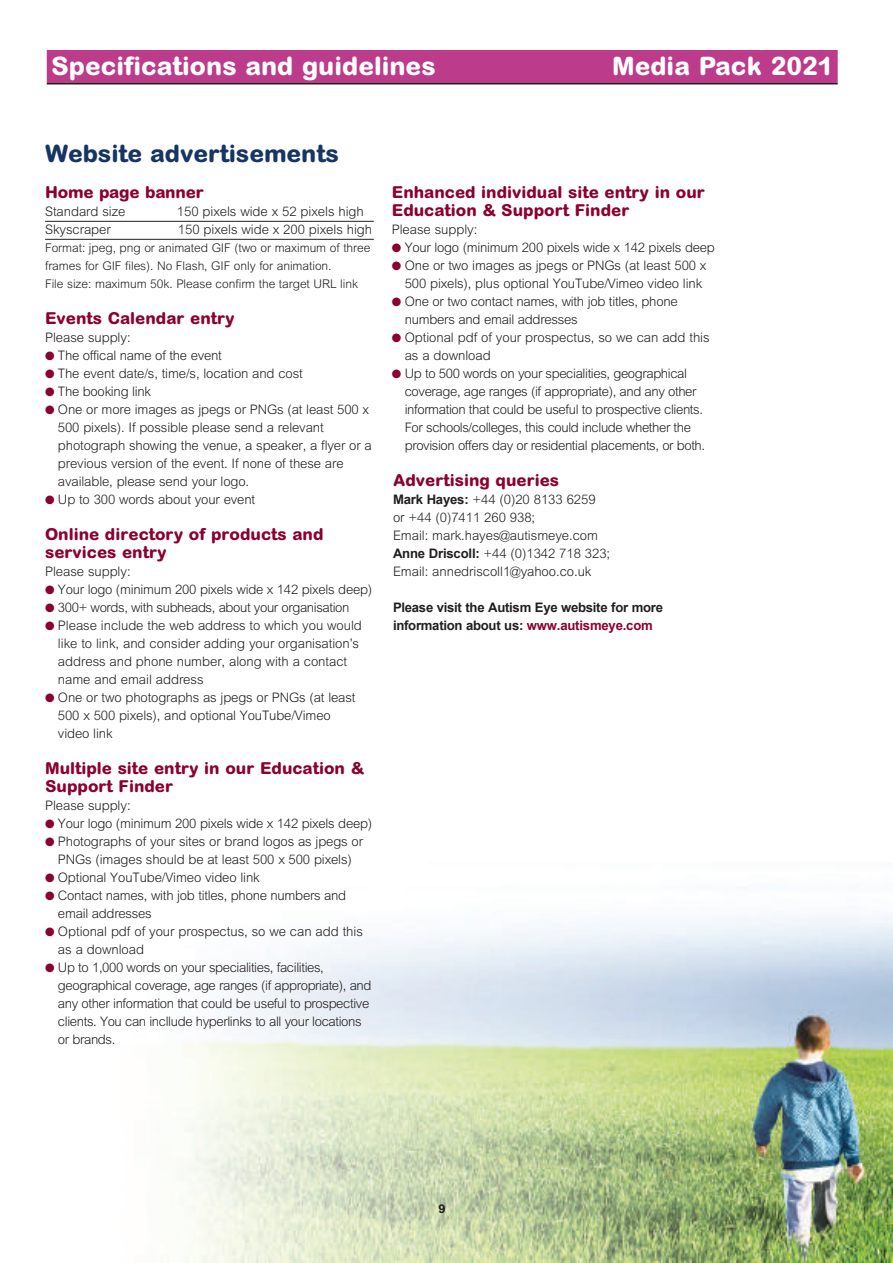
<style>
.page{position:relative;width:893px;height:1263px;background:#fff}
.page>*{position:absolute;margin:0;border:0;box-sizing:border-box;transform-origin:0 0}
.t1{font:800 25.5px "Arial Rounded MT";color:#fff}
.t2{font:800 24px "Arial Rounded MT";letter-spacing:-.005em;color:#163565}
.t3{font:800 16.5px/18px "Arial Rounded MT";color:#8b012f}
.t4{font:300 13.2px/18px "Arial";letter-spacing:-.01em;color:#231f20}
.t5{font:300 13.2px "Arial";letter-spacing:-.03em;color:#231f20}
.t6{font:700 13.2px/18px "Arial";letter-spacing:-.02em;color:#231f20}
.t7{font:300 12px/18px "Arial";letter-spacing:-.005em;color:#231f20}
.t8{font:800 12px "Arial Rounded MT";color:#231f20}
.s1{font-family:"font 00000000269 f 0482";font-weight:400;font-size:12px;color:#8b012f}
.s2{font-weight:700}
.s3{color:#8b012f}
</style>
<div class="page">
<img style="left:180px;top:915px;width:713px;height:348px">
<div style="left:47px;top:50px;width:791px;height:33px;background:#bc3c8b"></div>
<hr style="left:47px;top:83px;width:791px;height:1px;background:#231f20">
<hr style="left:45px;top:221px;width:329px;height:1px;background:#231f20">
<hr style="left:45px;top:239px;width:329px;height:1px;background:#231f20">
<h1 class="t1" style="left:51px;top:50px;width:386px">Specifications and guidelines</h1>
<h1 class="t1" style="left:612px;top:50px;width:223px">Media Pack 2021</h1>
<h2 class="t2" style="left:45px;top:139px;width:295px">Website advertisements</h2>
<p class="t3" style="left:45px;top:183px;width:160px">Home page banner</p>
<p class="t4" style="left:45px;top:202px;width:82px">Standard size</p>
<p class="t4" style="left:177px;top:202px;width:188px">150 pixels wide x 52 pixels high</p>
<p class="t4" style="left:45px;top:220px;width:67px">Skyscraper</p>
<p class="t4" style="left:178px;top:220px;width:196px">150 pixels wide x 200 pixels high</p>
<p class="t7" style="left:45px;top:239px;width:327px">Format: jpeg, png or animated GIF (two or maximum of three frames for GIF files). No Flash, GIF only for animation.<br>File size: maximum 50k. Please confirm the target URL link</p>
<p class="t3" style="left:45px;top:309px;width:191px">Events Calendar entry</p>
<p class="t4" style="left:45px;top:328px;width:87px">Please supply:</p>
<p class="t4" style="left:45px;top:346px;width:178px"><span class="s1">l</span> The offical name of the event</p>
<p class="t4" style="left:45px;top:364px;width:259px"><span class="s1">l</span> The event date/s, time/s, location and cost</p>
<p class="t4" style="left:45px;top:382px;width:108px"><span class="s1">l</span> The booking link</p>
<p class="t4" style="left:45px;top:400px;width:326px"><span class="s1">l</span> One or more images as jpegs or PNGs (at least 500 x</p>
<p class="t4" style="left:58px;top:418px;width:267px">500 pixels). If possible please send a relevant</p>
<p class="t4" style="left:58px;top:436px;width:315px">photograph showing the venue, a speaker, a flyer or a</p>
<p class="t4" style="left:58px;top:454px;width:287px">previous version of the event. If none of these are</p>
<p class="t4" style="left:58px;top:472px;width:193px">available, please send your logo.</p>
<p class="t4" style="left:45px;top:490px;width:212px"><span class="s1">l</span> Up to 300 words about your event</p>
<p class="t3" style="left:45px;top:525px;width:280px">Online directory of products and services entry</p>
<p class="t4" style="left:45px;top:562px;width:87px">Please supply:</p>
<p class="t4" style="left:45px;top:580px;width:329px"><span class="s1">l</span> Your logo (minimum 200 pixels wide x 142 pixels deep)</p>
<p class="t5" style="left:45px;top:600px;width:306px"><span class="s1">l</span> 300+ words, with subheads, about your organisation</p>
<p class="t4" style="left:45px;top:616px;width:318px"><span class="s1">l</span> Please include the web address to which you would</p>
<p class="t4" style="left:58px;top:634px;width:303px">like to link, and consider adding your organisation’s</p>
<p class="t4" style="left:58px;top:652px;width:291px">address and phone number, along with a contact</p>
<p class="t4" style="left:58px;top:670px;width:147px">name and email address</p>
<p class="t4" style="left:45px;top:688px;width:312px"><span class="s1">l</span> One or two photographs as jpegs or PNGs (at least</p>
<p class="t4" style="left:58px;top:706px;width:274px">500 x 500 pixels), and optional YouTube/Vimeo</p>
<p class="t4" style="left:58px;top:724px;width:56px">video link</p>
<p class="t3" style="left:45px;top:759px;width:320px">Multiple site entry in our Education &amp;<br>Support Finder</p>
<p class="t4" style="left:45px;top:796px;width:87px">Please supply:</p>
<p class="t4" style="left:45px;top:814px;width:329px"><span class="s1">l</span> Your logo (minimum 200 pixels wide x 142 pixels deep)</p>
<p class="t4" style="left:45px;top:832px;width:320px"><span class="s1">l</span> Photographs of your sites or brand logos as jpegs or</p>
<p class="t4" style="left:58px;top:850px;width:295px">PNGs (images should be at least 500 x 500 pixels)</p>
<p class="t4" style="left:45px;top:868px;width:216px"><span class="s1">l</span> Optional YouTube/Vimeo video link</p>
<p class="t4" style="left:45px;top:886px;width:303px"><span class="s1">l</span> Contact names, with job titles, phone numbers and</p>
<p class="t4" style="left:58px;top:904px;width:95px">email addresses</p>
<p class="t4" style="left:45px;top:922px;width:319px"><span class="s1">l</span> Optional pdf of your prospectus, so we can add this</p>
<p class="t4" style="left:58px;top:940px;width:88px">as a download</p>
<p class="t5" style="left:45px;top:960px;width:280px"><span class="s1">l</span> Up to 1,000 words on your specialities, facilities,</p>
<p class="t5" style="left:58px;top:978px;width:315px">geographical coverage, age ranges (if appropriate), and</p>
<p class="t5" style="left:58px;top:996px;width:313px">any other information that could be useful to prospective</p>
<p class="t5" style="left:58px;top:1014px;width:305px">clients. You can incllude hyperlinks to all your locations</p>
<p class="t5" style="left:58px;top:1032px;width:59px">or brands.</p>
<p class="t3" style="left:392px;top:183px;width:315px">Enhanced individual site entry in our<br>Education &amp; Support Finder</p>
<p class="t4" style="left:392px;top:220px;width:87px">Please supply:</p>
<p class="t4" style="left:392px;top:238px;width:325px"><span class="s1">l</span> Your logo (minimum 200 pixels wide x 142 pixels deep</p>
<p class="t4" style="left:392px;top:256px;width:316px"><span class="s1">l</span> One or two images as jpegs or PNGs (at least 500 x</p>
<p class="t4" style="left:405px;top:274px;width:299px">500 pixels), plus optional YouTube/Vimeo video link</p>
<p class="t4" style="left:392px;top:292px;width:287px"><span class="s1">l</span> One or two contact names, with job titles, phone</p>
<p class="t4" style="left:405px;top:310px;width:174px">numbers and email addresses</p>
<p class="t4" style="left:392px;top:328px;width:319px"><span class="s1">l</span> Optional pdf of your prospectus, so we can add this</p>
<p class="t4" style="left:405px;top:346px;width:88px">as a download</p>
<p class="t5" style="left:392px;top:366px;width:297px"><span class="s1">l</span> Up to 500 words on your specialities, geographical</p>
<p class="t5" style="left:405px;top:384px;width:293px">coverage, age ranges (if appropriate), and any other</p>
<p class="t5" style="left:405px;top:402px;width:300px">information that could be useful to prospective clients.</p>
<p class="t5" style="left:405px;top:420px;width:288px">For schools/colleges, this could include whether the</p>
<p class="t5" style="left:405px;top:438px;width:302px">provision offers day or residential placements, or both.</p>
<p class="t3" style="left:393px;top:471px;width:168px">Advertising queries</p>
<p class="t4" style="left:393px;top:490px;width:219px"><span class="s2">Mark Hayes:</span> +44 (0)20 8133 6259 or +44 (0)7411 260 938;<br>Email: mark.hayes@autismeye.com<br><span class="s2">Anne Driscoll:</span> +44 (0)1342 718 323;<br>Email: annedriscoll1@yahoo.co.uk</p>
<p class="t6" style="left:393px;top:598px;width:271px">Please visit the Autism Eye website for more information about us: <span class="s3">www.autismeye.com</span></p>
<p class="t8" style="left:439px;top:1201px;width:9px">9</p>
</div>
